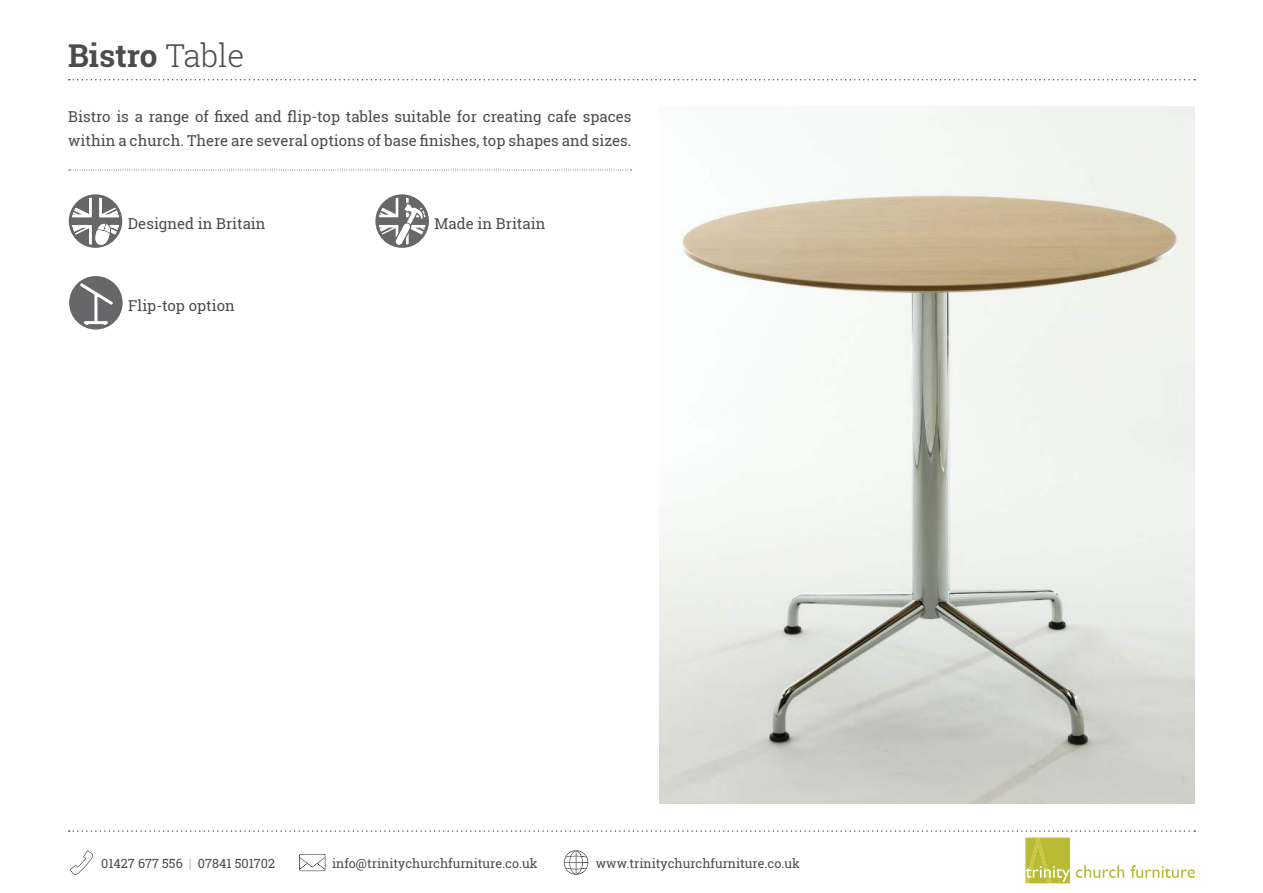
<style>
.page{position:relative;width:1263px;height:893px;background:#fff}
.page>*{position:absolute;margin:0;border:0;box-sizing:border-box;transform-origin:0 0}
.t1{font:700 31.5px "Roboto Slab";color:#4c4c4e}
.t2{font:15px/24px "Roboto Slab";color:#4c4c4e}
.t3{font:12.6px "Roboto Slab";color:#4c4c4e}
.s1{font-weight:300}
.s2{font-weight:100}
</style>
<div class="page">
<svg style="left:69px;top:170px;width:562px;height:1px"></svg>
<svg style="left:69px;top:830px;width:1126px;height:53px"></svg>
<svg style="left:69px;top:79px;width:1126px;height:1px"></svg>
<img style="left:660px;top:106px;width:535px;height:698px">
<svg style="left:69px;top:194px;width:53px;height:54px"></svg>
<svg style="left:375px;top:194px;width:54px;height:54px"></svg>
<svg style="left:69px;top:276px;width:54px;height:54px"></svg>
<svg style="left:78px;top:281px;width:37px;height:45px;background:#818183"></svg>
<h1 class="t1" style="left:68px;top:43px;width:178px">Bistro <span class="s1">Table</span></h1>
<p class="t2" style="left:68px;top:104px;width:565px">Bistro is a range of 昀椀xed and 昀氀ip-top tables suitable for creating cafe spaces within a church. There are several options of base 昀椀nishes, top shapes and sizes.</p>
<p class="t2" style="left:128px;top:211px;width:139px">Designed in Britain</p>
<p class="t2" style="left:435px;top:211px;width:112px">Made in Britain</p>
<p class="t2" style="left:128px;top:293px;width:108px">Flip-top option</p>
<p class="t3" style="left:101px;top:858px;width:175px">01427 677 556 <span class="s2">|</span> 07841 501702</p>
<p class="t3" style="left:332px;top:855px;width:207px">info@trinitychurchfurniture.co.uk</p>
<p class="t3" style="left:596px;top:855px;width:206px">www.trinitychurchfurniture.co.uk</p>
</div>
